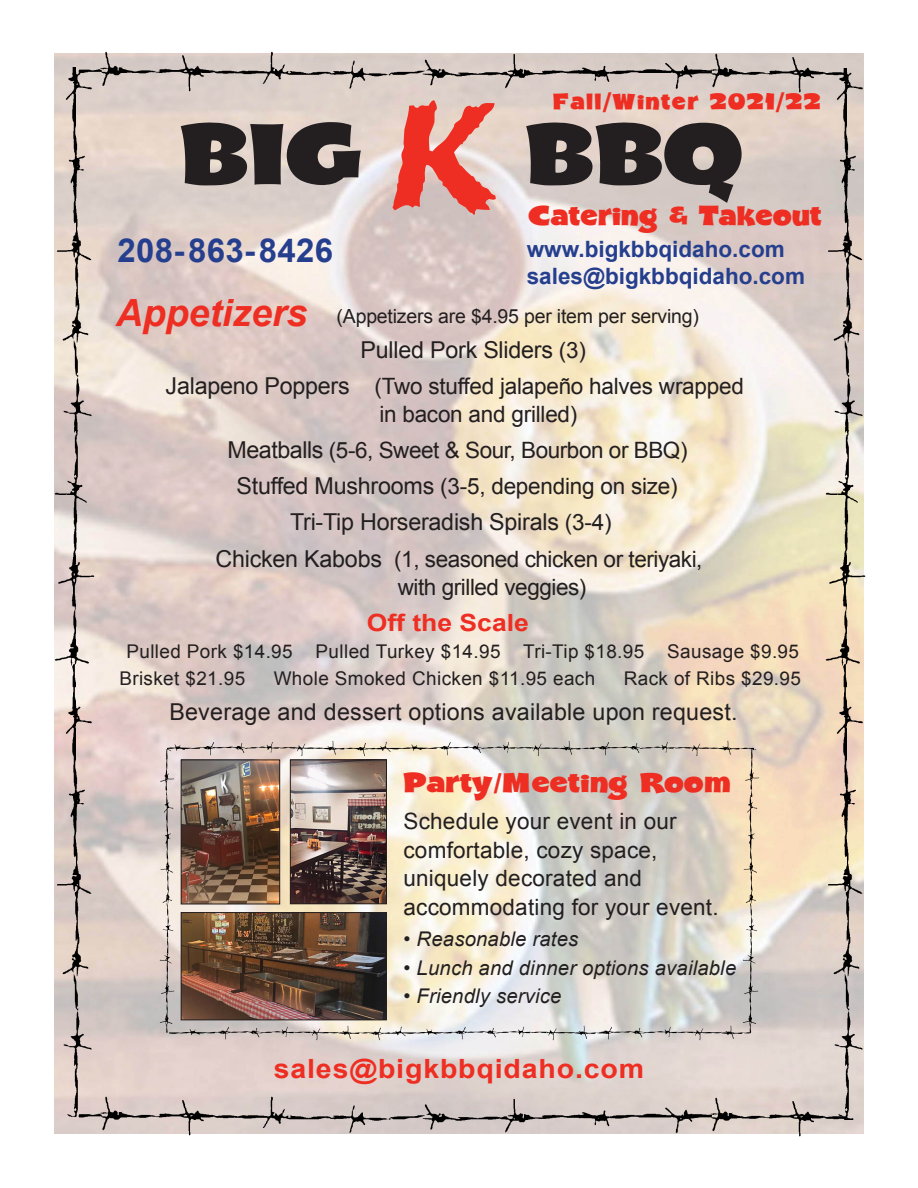
<style>
.page{position:relative;width:918px;height:1188px;background:#fff}
.page>*{position:absolute;margin:0;border:0;box-sizing:border-box;transform-origin:0 0}
.t1{font:82.5px "AS Shocard Block";color:#231f20}
.t2{font:700 33px "Arial";letter-spacing:.01em;color:#253f8e}
.t3{font:27px "AS Shocard Block";letter-spacing:.01em;color:#ee2e22;scale:1.04 1}
.t4{font:27px "AS Shocard Block";letter-spacing:.01em;color:#ee2e22}
.t5{font:700 26.55px "Arial";letter-spacing:.03em;color:#ee2e22;scale:1.08 1}
.t6{font:700 23.7px "Arial";color:#ee2e22;scale:1.12 1}
.t7{font:23.25px "Arial";letter-spacing:-.01em;color:#231f20}
.t8{font:23.25px "Arial";letter-spacing:.01em;color:#231f20}
.t9{font:22.5px "Arial";letter-spacing:-.01em;color:#231f20}
.t10{font:22.5px "Arial";letter-spacing:.01em;color:#231f20}
.t11{font:700 22.5px "Arial";color:#253f8e}
.t12{font:22.05px "AS Shocard Block";letter-spacing:.07em;color:#ee2e22}
.t13{font:italic 20.25px "Arial";letter-spacing:.01em;color:#231f20}
.t14{font:19.5px "Arial";letter-spacing:-.01em;color:#231f20}
.t15{font:18.9px "Arial";letter-spacing:.02em;color:#231f20}
.s1{font-family:"Helvetica";font-weight:900;font-stretch:condensed;font-size:23.55px}
.s2{font-weight:700;font-style:italic;font-size:37.5px;color:#ee2e22}
.s3{font-size:22.5px}
.s4{font-size:23.25px}
.s5{font-family:"Arial";font-weight:900}
</style>
<div class="page">
<img style="left:54px;top:54px;width:810px;height:1080px">
<img style="left:78px;top:51px;width:611px;height:45px">
<img style="left:78px;top:1092px;width:634px;height:44px">
<img style="left:54px;top:68px;width:45px;height:1049px">
<img style="left:822px;top:69px;width:44px;height:1051px">
<img style="left:689px;top:53px;width:155px;height:44px">
<img style="left:689px;top:1093px;width:155px;height:44px">
<img style="left:392px;top:100px;width:104px;height:115px">
<img style="left:157px;top:750px;width:19px;height:283px">
<img style="left:167px;top:740px;width:423px;height:17px">
<img style="left:590px;top:740px;width:164px;height:17px">
<img style="left:169px;top:1024px;width:431px;height:18px">
<img style="left:600px;top:1024px;width:150px;height:18px">
<img style="left:742px;top:750px;width:18px;height:283px">
<img style="left:183px;top:914px;width:202px;height:104px">
<div style="left:181px;top:912px;width:206px;height:108px;border:1px solid #231f20"></div>
<img style="left:183px;top:762px;width:95px;height:140px">
<div style="left:181px;top:760px;width:99px;height:144px;border:1px solid #231f20"></div>
<img style="left:292px;top:762px;width:93px;height:140px">
<div style="left:290px;top:760px;width:97px;height:144px;border:1px solid #231f20"></div>
<p class="t12" style="left:553px;top:91px;width:269px">Fall<span class="s1">/</span>Winter 2021<span class="s1">/</span>22</p>
<p class="t1" style="left:180px;top:115px;width:186px">BIG</p>
<p class="t1" style="left:526px;top:115px;width:219px">BBQ</p>
<p class="t2" style="left:117px;top:228px;width:217px">208-863-8426</p>
<p class="t11" style="left:527px;top:234px;width:259px">www.bigkbbqidaho.com</p>
<p class="t11" style="left:527px;top:261px;width:280px">sales@bigkbbqidaho.com</p>
<p class="t4" style="left:529px;top:203px;width:295px">Catering &amp; Takeout</p>
<p class="t14" style="left:116px;top:303px;width:585px"><span class="s2">Appetizers</span> (Appetizers are $4.95 per item per serving)</p>
<p class="t7" style="left:361px;top:335px;width:227px">Pulled Pork Sliders <span class="s3">(3)</span></p>
<p class="t9" style="left:166px;top:371px;width:580px"><span class="s4">Jalapeno Poppers</span> (Two stuffed jalapeño halves wrapped</p>
<p class="t9" style="left:379px;top:399px;width:200px">in bacon and grilled)</p>
<p class="t9" style="left:228px;top:435px;width:461px"><span class="s4">Meatballs</span> (5-6, Sweet &amp; Sour, Bourbon or BBQ)</p>
<p class="t9" style="left:237px;top:471px;width:443px"><span class="s4">Stuffed Mushrooms</span> (3-5, depending on size)</p>
<p class="t7" style="left:290px;top:506px;width:323px">Tri-Tip Horseradish Spirals <span class="s3">(3-4)</span></p>
<p class="t9" style="left:216px;top:545px;width:488px"><span class="s4">Chicken Kabobs</span> (1, seasoned chicken or teriyaki,</p>
<p class="t9" style="left:398px;top:572px;width:190px">with grilled veggies)</p>
<p class="t6" style="left:367px;top:607px;width:146px">Off the Scale</p>
<p class="t15" style="left:126px;top:639px;width:674px">Pulled Pork $14.95 Pulled Turkey $14.95 Tri-Tip $18.95 Sausage $9.95</p>
<p class="t15" style="left:119px;top:666px;width:127px">Brisket $21.95</p>
<p class="t15" style="left:274px;top:666px;width:323px">Whole Smoked Chicken $11.95 each</p>
<p class="t15" style="left:624px;top:666px;width:179px">Rack of Ribs $29.95</p>
<p class="t8" style="left:169px;top:696px;width:570px">Beverage and dessert options available upon request.</p>
<p class="t3" style="left:404px;top:770px;width:317px">Party<span class="s5">/</span>Meeting Room</p>
<p class="t10" style="left:404px;top:807px;width:275px">Schedule your event in our</p>
<p class="t10" style="left:404px;top:835px;width:256px">comfortable, cozy space,</p>
<p class="t10" style="left:404px;top:864px;width:240px">uniquely decorated and</p>
<p class="t10" style="left:404px;top:892px;width:317px">accommodating for your event.</p>
<p class="t13" style="left:404px;top:926px;width:176px">• Reasonable rates</p>
<p class="t13" style="left:404px;top:955px;width:334px">• Lunch and dinner options available</p>
<p class="t13" style="left:404px;top:983px;width:159px">• Friendly service</p>
<p class="t5" style="left:274px;top:1051px;width:344px">sales@bigkbbqidaho.com</p>
</div>
